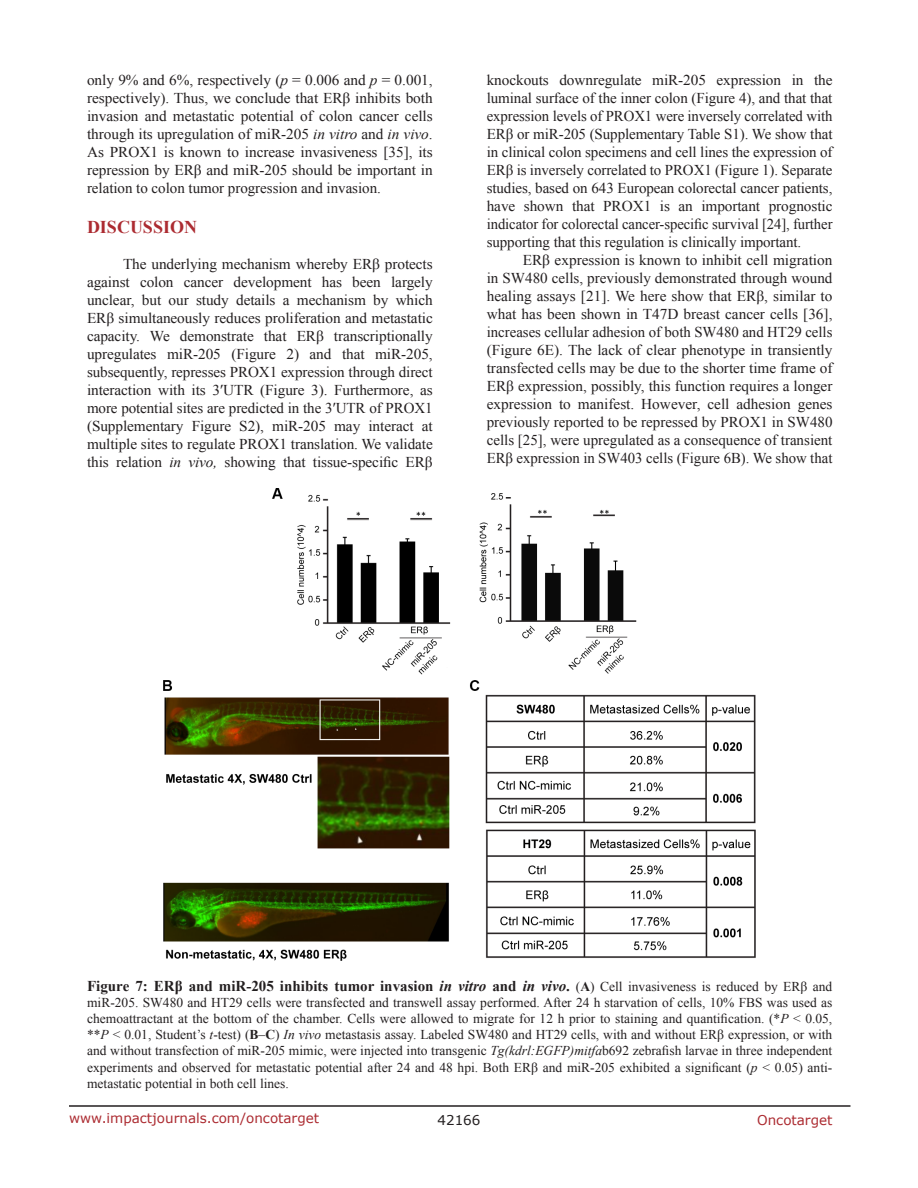
<style>
.page{position:relative;width:918px;height:1188px;background:#fff}
.page>*{position:absolute;margin:0;border:0;box-sizing:border-box;transform-origin:0 0}
.Heading{font:700 18px "Times New Roman";color:#ac2b31}
.BodyText{font:15px/18px "Times New Roman";letter-spacing:-.005em;color:#231f20;text-align:justify}
.FigureText{font:700 15px "Times New Roman";color:#231f20}
.FigureText-2{font:13.5px/16.2px "Times New Roman";color:#231f20;text-align:justify}
.t1{font:13.5px "Verdana";color:#ac2b31}
.t2{font:13.5px "Verdana";color:#231f20}
.s1{font-style:italic}
.s2{font-weight:400;font-size:13.5px}
.s3{font-size:13.5px}
.s4{font-weight:700}
</style>
<div class="page">
<hr style="left:69px;top:1105px;width:781px;height:2px;background:#231f20">
<img style="left:164px;top:488px;width:592px;height:472px">
<p class="BodyText" style="left:87px;top:71px;width:347px">only 9% and 6%, respectively (<span class="s1">p</span> = 0.006 and <span class="s1">p</span> = 0.001, respectively). Thus, we conclude that ERβ inhibits both invasion and metastatic potential of colon cancer cells through its upregulation of miR-205 <span class="s1">in vitro</span> and <span class="s1">in vivo</span>.<br>As PROX1 is known to increase invasiveness [35], its repression by ERβ and miR-205 should be important in relation to colon tumor progression and invasion.</p>
<p class="Heading" style="left:87px;top:215px;width:112px">DISCUSSION</p>
<p class="BodyText" style="left:87px;top:255px;width:347px;text-indent:36px">The underlying mechanism whereby ERβ protects against colon cancer development has been largely unclear, but our study details a mechanism by which ERβ simultaneously reduces proliferation and metastatic capacity. We demonstrate that ERβ transcriptionally upregulates miR-205 (Figure 2) and that miR-205, subsequently, represses PROX1 expression through direct interaction with its 3ʹUTR (Figure 3). Furthermore, as more potential sites are predicted in the 3ʹUTR of PROX1 (Supplementary Figure S2), miR-205 may interact at multiple sites to regulate PROX1 translation. We validate this relation <span class="s1">in vivo,</span> showing that tissue-specific ERβ</p>
<p class="BodyText" style="left:487px;top:71px;width:347px">knockouts downregulate miR-205 expression in the luminal surface of the inner colon (Figure 4), and that that expression levels of PROX1 were inversely correlated with ERβ or miR-205 (Supplementary Table S1). We show that in clinical colon specimens and cell lines the expression of ERβ is inversely correlated to PROX1 (Figure 1). Separate studies, based on 643 European colorectal cancer patients, have shown that PROX1 is an important prognostic indicator for colorectal cancer-specific survival [24], further supporting that this regulation is clinically important.</p>
<p class="BodyText" style="left:487px;top:251px;width:347px;text-indent:36px">ERβ expression is known to inhibit cell migration in SW480 cells, previously demonstrated through wound healing assays [21]. We here show that ERβ, similar to what has been shown in T47D breast cancer cells [36], increases cellular adhesion of both SW480 and HT29 cells (Figure 6E). The lack of clear phenotype in transiently transfected cells may be due to the shorter time frame of ERβ expression, possibly, this function requires a longer expression to manifest. However, cell adhesion genes previously reported to be repressed by PROX1 in SW480 cells [25], were upregulated as a consequence of transient ERβ expression in SW403 cells (Figure 6B). We show that</p>
<p class="FigureText" style="left:87px;top:975px;width:747px">Figure 7: ERβ and miR-205 inhibits tumor invasion <span class="s1">in vitro</span> and <span class="s1">in vivo</span>. <span class="s2">(</span><span class="s3">A</span><span class="s2">) Cell invasiveness is reduced by ERβ and</span></p>
<p class="FigureText-2" style="left:87px;top:994px;width:747px">miR-205. SW480 and HT29 cells were transfected and transwell assay performed. After 24 h starvation of cells, 10% FBS was used as chemoattractant at the bottom of the chamber. Cells were allowed to migrate for 12 h prior to staining and quantification. (*<span class="s1">P</span> &lt; 0.05, **<span class="s1">P</span> &lt; 0.01, Student’s <span class="s1">t</span>-test) (<span class="s4">B</span>–<span class="s4">C</span>) <span class="s1">In vivo</span> metastasis assay. Labeled SW480 and HT29 cells, with and without ERβ expression, or with and without transfection of miR-205 mimic, were injected into transgenic <span class="s1">Tg(kdrl:EGFP)mitfa</span>b692 zebrafish larvae in three independent experiments and observed for metastatic potential after 24 and 48 hpi. Both ERβ and miR-205 exhibited a significant (<span class="s1">p</span> &lt; 0.05) anti&shy;metastatic potential in both cell lines.</p>
<p class="t1" style="left:69px;top:1109px;width:252px">www.impactjournals.com/oncotarget</p>
<p class="t2" style="left:438px;top:1111px;width:44px">42166</p>
<p class="t1" style="left:757px;top:1111px;width:77px">Oncotarget</p>
</div>
